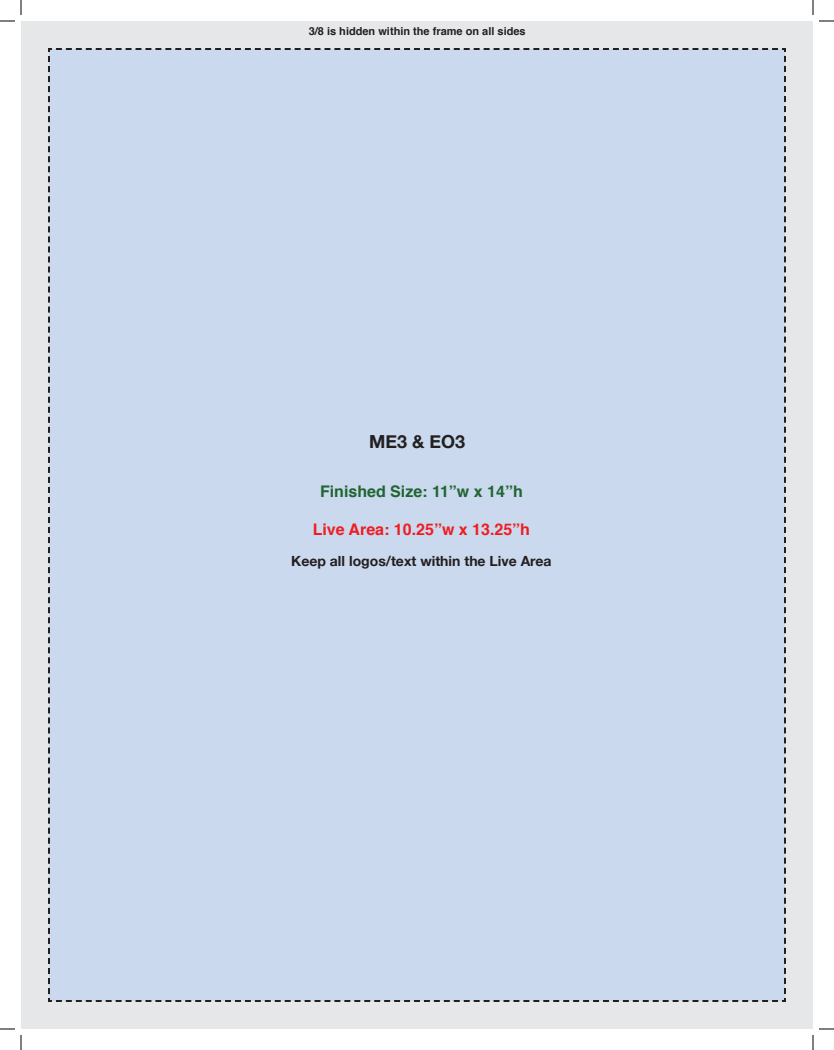
<style>
.page{position:relative;width:834px;height:1050px;background:#fff}
.page>*{position:absolute;margin:0;border:0;box-sizing:border-box;transform-origin:0 0}
.t1{font:700 18px "Helvetica Neue";color:#231f20}
.t2{font:700 16px "Helvetica";color:#ee1d23}
.t3{font:700 16px "Helvetica";color:#206532}
.t4{font:700 14px "Helvetica Neue";color:#231f20}
.t5{font:700 11px "Helvetica";color:#231f20}
</style>
<div class="page">
<div style="left:21px;top:21px;width:792px;height:1008px;background:#e6e7e9"></div>
<div style="left:48px;top:48px;width:738px;height:954px;background:#cad9ed"></div>
<svg style="left:0;top:0;width:22px;height:22px"></svg>
<svg style="left:0;top:1028px;width:22px;height:22px"></svg>
<svg style="left:812px;top:0;width:22px;height:22px"></svg>
<svg style="left:812px;top:1028px;width:22px;height:22px"></svg>
<p class="t5" style="left:309px;top:22px;width:219px">3/8 is hidden within the frame on all sides</p>
<h1 class="t1" style="left:369px;top:427px;width:98px">ME3 &amp; EO3</h1>
<h2 class="t3" style="left:320px;top:478px;width:204px">Finished Size: 11”w x 14”h</h2>
<h2 class="t2" style="left:313px;top:517px;width:219px">Live Area: 10.25”w x 13.25”h</h2>
<p class="t4" style="left:291px;top:550px;width:262px">Keep all logos/text within the Live Area</p>
</div>
